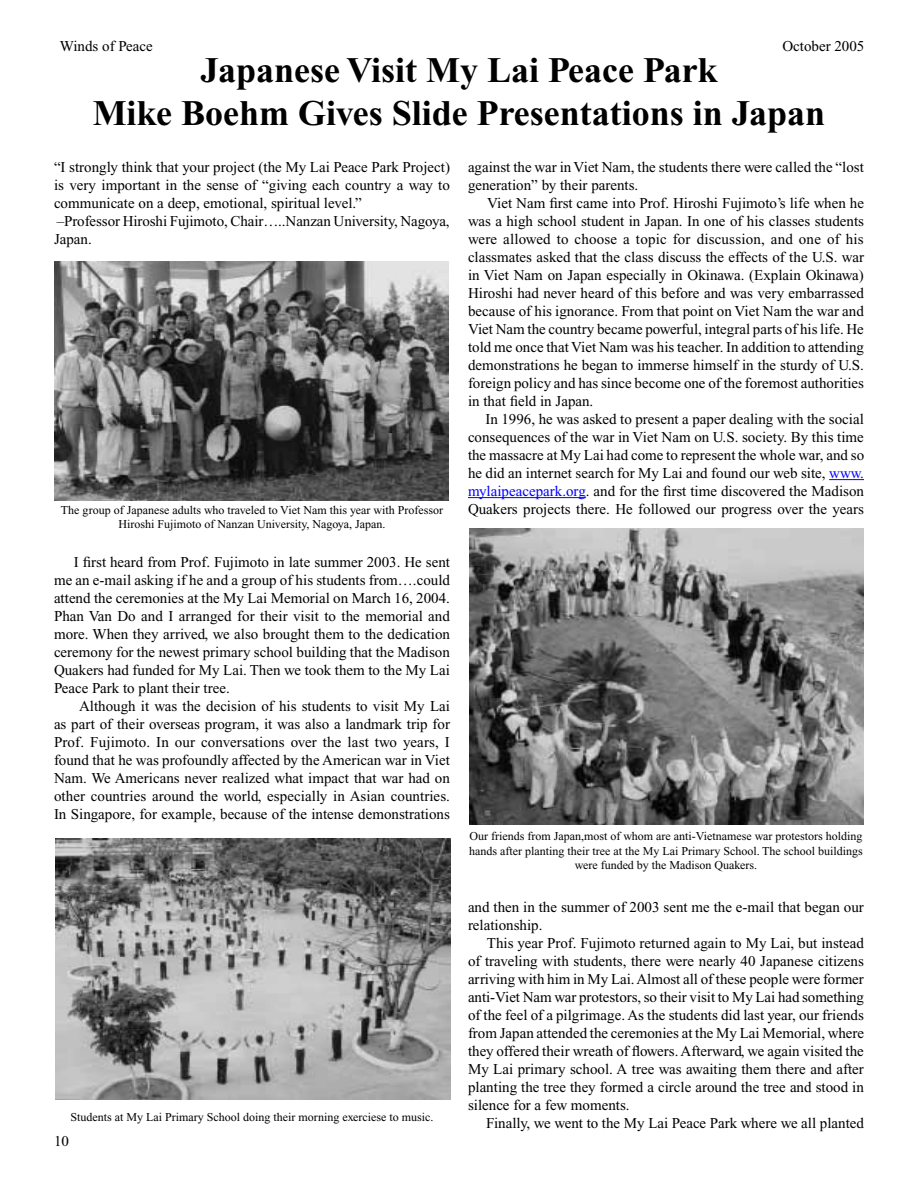
<style>
.page{position:relative;width:918px;height:1188px;background:#fff}
.page>*{position:absolute;margin:0;border:0;box-sizing:border-box;transform-origin:0 0}
.t1{font:700 36px/43.2px "Times New Roman";color:#000;text-align:center}
.t2{font:15px/18px "Times New Roman";color:#000;text-align:justify}
.t3{font:12px/14.4px "Times New Roman";color:#000;text-align:center}
.s1{color:#00f}
</style>
<div class="page">
<img style="left:54px;top:261px;width:394px;height:239px">
<img style="left:470px;top:528px;width:394px;height:297px">
<hr style="left:829px;top:479px;width:35px;height:1px;background:#00f">
<hr style="left:468px;top:497px;width:118px;height:1px;background:#00f">
<img style="left:56px;top:839px;width:394px;height:261px">
<p class="t2" style="left:60px;top:37px;width:94px">Winds of Peace</p>
<p class="t2" style="left:782px;top:37px;width:84px">October 2005</p>
<h1 class="t1" style="left:93px;top:48px;width:734px">Japanese Visit My Lai Peace Park<br>Mike Boehm Gives Slide Presentations in Japan</h1>
<p class="t2" style="left:54px;top:158px;width:398px;text-align:left">“I strongly think that your project (the My Lai Peace Park Project) is very important in the sense of “giving each country a way to communicate on a deep, emotional, spiritual level.”<br>–Professor Hiroshi Fujimoto, Chair…..Nanzan University, Nagoya, Japan.</p>
<p class="t2" style="left:468px;top:158px;width:397px">against the war in Viet Nam, the students there were called the “lost generation” by their parents.</p>
<p class="t2" style="left:468px;top:194px;width:398px;text-indent:19px">Viet Nam first came into Prof. Hiroshi Fujimoto’s life when he was a high school student in Japan. In one of his classes students were allowed to choose a topic for discussion, and one of his classmates asked that the class discuss the effects of the U.S. war in Viet Nam on Japan especially in Okinawa. (Explain Okinawa)<br>Hiroshi had never heard of this before and was very embarrassed because of his ignorance. From that point on Viet Nam the war and Viet Nam the country became powerful, integral parts of his life. He told me once that Viet Nam was his teacher. In addition to attending demonstrations he began to immerse himself in the sturdy of U.S. foreign policy and has since become one of the foremost authorities in that field in Japan.</p>
<p class="t2" style="left:468px;top:410px;width:398px;text-indent:17px">In 1996, he was asked to present a paper dealing with the social consequences of the war in Viet Nam on U.S. society. By this time the massacre at My Lai had come to represent the whole war, and so he did an internet search for My Lai and found our web site, <span class="s1">www. mylaipeacepark.org</span>. and for the first time discovered the Madison Quakers projects there. He followed our progress over the years</p>
<p class="t3" style="left:61px;top:503px;width:384px">The group of Japanese adults who traveled to Viet Nam this year with Professor<br>Hiroshi Fujimoto of Nanzan University, Nagoya, Japan.</p>
<p class="t2" style="left:54px;top:553px;width:398px;text-indent:20px">I first heard from Prof. Fujimoto in late summer 2003. He sent me an e-mail asking if he and a group of his students from….could attend the ceremonies at the My Lai Memorial on March 16, 2004.<br>Phan Van Do and I arranged for their visit to the memorial and more. When they arrived, we also brought them to the dedication ceremony for the newest primary school building that the Madison Quakers had funded for My Lai. Then we took them to the My Lai Peace Park to plant their tree.</p>
<p class="t2" style="left:54px;top:697px;width:398px;text-indent:25px">Although it was the decision of his students to visit My Lai as part of their overseas program, it was also a landmark trip for Prof. Fujimoto. In our conversations over the last two years, I found that he was profoundly affected by the American war in Viet Nam. We Americans never realized what impact that war had on other countries around the world, especially in Asian countries.<br>In Singapore, for example, because of the intense demonstrations</p>
<p class="t3" style="left:70px;top:1109px;width:365px">Students at My Lai Primary School doing their morning exerciese to music.</p>
<p class="t2" style="left:54px;top:1132px;width:16px">10</p>
<p class="t3" style="left:469px;top:829px;width:395px">Our friends from Japan,most of whom are anti-Vietnamese war protestors holding hands after planting their tree at the My Lai Primary School. The school buildings were funded by the Madison Quakers.</p>
<p class="t2" style="left:468px;top:898px;width:397px">and then in the summer of 2003 sent me the e-mail that began our relationship.</p>
<p class="t2" style="left:468px;top:934px;width:398px;text-indent:19px">This year Prof. Fujimoto returned again to My Lai, but instead of traveling with students, there were nearly 40 Japanese citizens arriving with him in My Lai. Almost all of these people were former anti-Viet Nam war protestors, so their visit to My Lai had something of the feel of a pilgrimage. As the students did last year, our friends from Japan attended the ceremonies at the My Lai Memorial, where they offered their wreath of flowers. Afterward, we again visited the My Lai primary school. A tree was awaiting them there and after planting the tree they formed a circle around the tree and stood in silence for a few moments.</p>
<p class="t2" style="left:486px;top:1114px;width:380px">Finally, we went to the My Lai Peace Park where we all planted</p>
</div>
